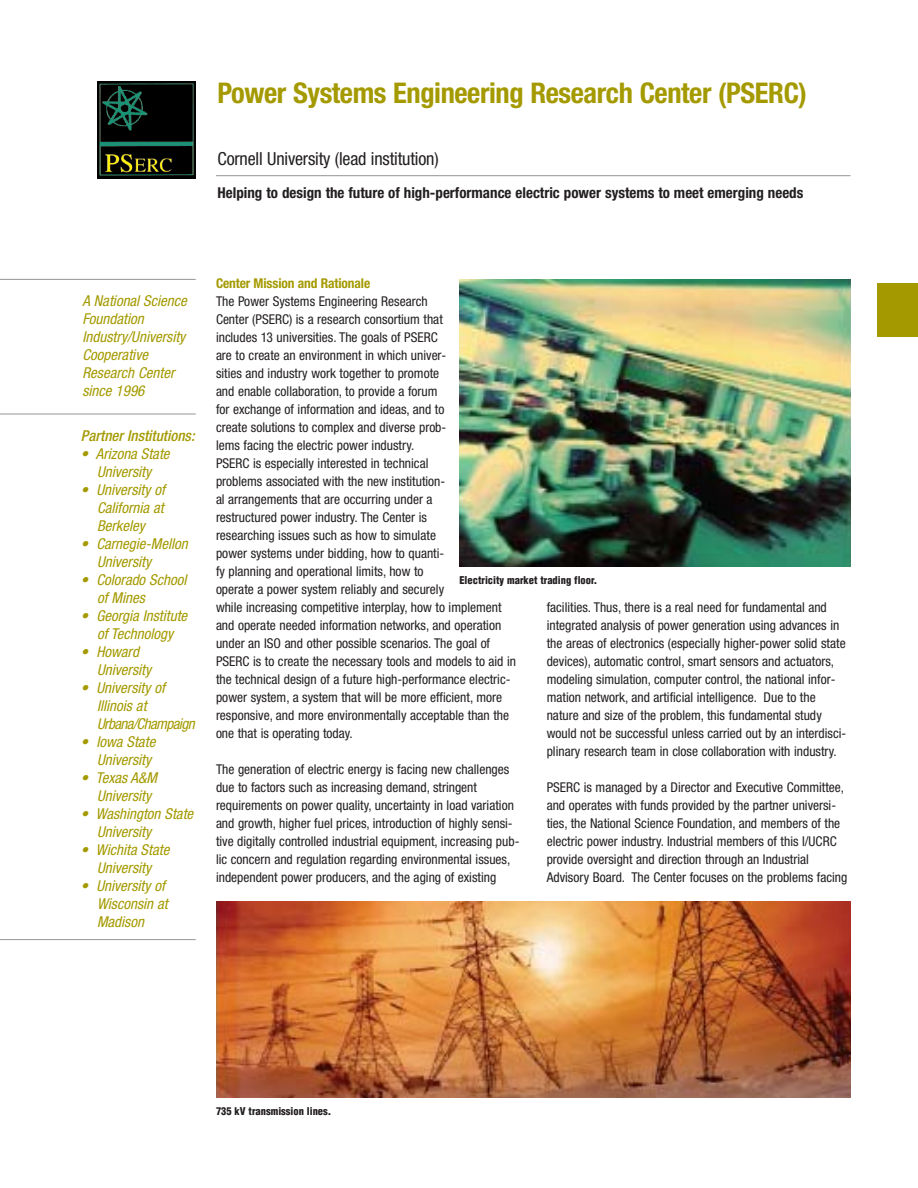
<style>
.page{position:relative;width:918px;height:1188px;background:#fff}
.page>*{position:absolute;margin:0;border:0;box-sizing:border-box;transform-origin:0 0}
.t1{font:700 condensed 28.5px "Helvetica Neue";letter-spacing:-.015em;color:#a49a00}
.t2{font:condensed 18px "Helvetica Neue";letter-spacing:-.01em;color:#231f20}
.t3{font:italic condensed 15px/18px "Helvetica Neue";color:#a49a00}
.t4{font:700 condensed 15px "Helvetica Neue";color:#231f20}
.t5{font:italic 500 condensed 15px "Helvetica Neue";color:#a49a00}
.t6{font:condensed 13.5px/18px "Helvetica Neue";color:#231f20}
.t7{font:700 condensed 13.5px "Helvetica Neue";letter-spacing:-.01em;color:#a49a00}
.t8{font:900 condensed 10.5px "Helvetica";color:#231f20}
</style>
<div class="page">
<div style="left:878px;top:284px;width:40px;height:54px;background:#a49a00"></div>
<hr style="left:216px;top:175px;width:634px;height:1px;background:#939598">
<hr style="left:0;top:279px;width:196px;height:1px;background:#939598">
<hr style="left:0;top:414px;width:196px;height:1px;background:#939598">
<img style="left:97px;top:81px;width:99px;height:97px">
<hr style="left:0;top:939px;width:196px;height:1px;background:#939598">
<img style="left:216px;top:902px;width:634px;height:196px">
<img style="left:459px;top:279px;width:391px;height:288px">
<h1 class="t1" style="left:218px;top:82px;width:591px">Power Systems Engineering Research Center (PSERC)</h1>
<h2 class="t2" style="left:218px;top:152px;width:223px">Cornell University (lead institution)</h2>
<p class="t4" style="left:218px;top:187px;width:587px">Helping to design the future of high-performance electric power systems to meet emerging needs</p>
<p class="t3" style="left:82px;top:293px;width:106px">A National Science<br>Foundation<br>Industry/University<br>Cooperative<br>Research Center since 1996</p>
<p class="t5" style="left:81px;top:430px;width:115px">Partner Institutions:</p>
<p class="t3" style="left:81px;top:446px;width:90px;text-align:center">• Arizona State<br>University</p>
<p class="t3" style="left:97px;top:482px;width:69px;text-align:justify;text-indent:-16px">• University of California at Berkeley</p>
<p class="t3" style="left:97px;top:536px;width:92px;text-indent:-16px">• Carnegie-Mellon<br>University</p>
<p class="t3" style="left:97px;top:572px;width:91px;text-indent:-16px">• Colorado School of Mines</p>
<p class="t3" style="left:81px;top:608px;width:108px;text-align:center">• Georgia Institute of Technology</p>
<p class="t3" style="left:97px;top:644px;width:56px;text-indent:-16px">• Howard<br>University</p>
<p class="t3" style="left:97px;top:680px;width:99px;text-indent:-16px">• University of<br>Illinois at<br>Urbana/Champaign</p>
<p class="t3" style="left:81px;top:734px;width:76px;text-align:right">• Iowa State<br>University</p>
<p class="t3" style="left:97px;top:770px;width:61px;text-indent:-16px">• Texas A&amp;M<br>University</p>
<p class="t3" style="left:97px;top:806px;width:98px;text-indent:-16px">• Washington State<br>University</p>
<p class="t3" style="left:81px;top:842px;width:90px;text-align:center">• Wichita State<br>University</p>
<p class="t3" style="left:97px;top:878px;width:72px;text-indent:-16px">• University of<br>Wisconsin at<br>Madison</p>
<p class="t7" style="left:216px;top:278px;width:156px">Center Mission and Rationale</p>
<p class="t6" style="left:216px;top:293px;width:302px">The Power Systems Engineering Research<br>Center (PSERC) is a research consortium that<br>includes 13 universities. The goals of PSERC<br>are to create an environment in which univer-<br>sities and industry work together to promote<br>and enable collaboration, to provide a forum<br>for exchange of information and ideas, and to<br>create solutions to complex and diverse prob-<br>lems facing the electric power industry.<br>PSERC is especially interested in technical<br>problems associated with the new institution-<br>al arrangements that are occurring under a<br>restructured power industry. The Center is<br>researching issues such as how to simulate<br>power systems under bidding, how to quanti-<br>fy planning and operational limits, how to<br>operate a power system reliably and securely<br>while increasing competitive interplay, how to implement and operate needed information networks, and operation under an ISO and other possible scenarios. The goal of PSERC is to create the necessary tools and models to aid in the technical design of a future high-performance electric&shy;power system, a system that will be more efficient, more responsive, and more environmentally acceptable than the one that is operating today.</p>
<p class="t6" style="left:216px;top:761px;width:305px">The generation of electric energy is facing new challenges due to factors such as increasing demand, stringent requirements on power quality, uncertainty in load variation and growth, higher fuel prices, introduction of highly sensi&shy;tive digitally controlled industrial equipment, increasing pub&shy;lic concern and regulation regarding environmental issues, independent power producers, and the aging of existing</p>
<p class="t8" style="left:459px;top:576px;width:139px">Electricity market trading floor.</p>
<p class="t6" style="left:547px;top:599px;width:301px">facilities. Thus, there is a real need for fundamental and integrated analysis of power generation using advances in the areas of electronics (especially higher-power solid state devices), automatic control, smart sensors and actuators, modeling simulation, computer control, the national infor&shy;mation network, and artificial intelligence. Due to the nature and size of the problem, this fundamental study would not be successful unless carried out by an interdisci&shy;plinary research team in close collaboration with industry.</p>
<p class="t6" style="left:547px;top:779px;width:302px">PSERC is managed by a Director and Executive Committee, and operates with funds provided by the partner universi&shy;ties, the National Science Foundation, and members of the electric power industry. Industrial members of this I/UCRC provide oversight and direction through an Industrial Advisory Board. The Center focuses on the problems facing</p>
<p class="t8" style="left:216px;top:1107px;width:117px">735 kV transmission lines.</p>
</div>
